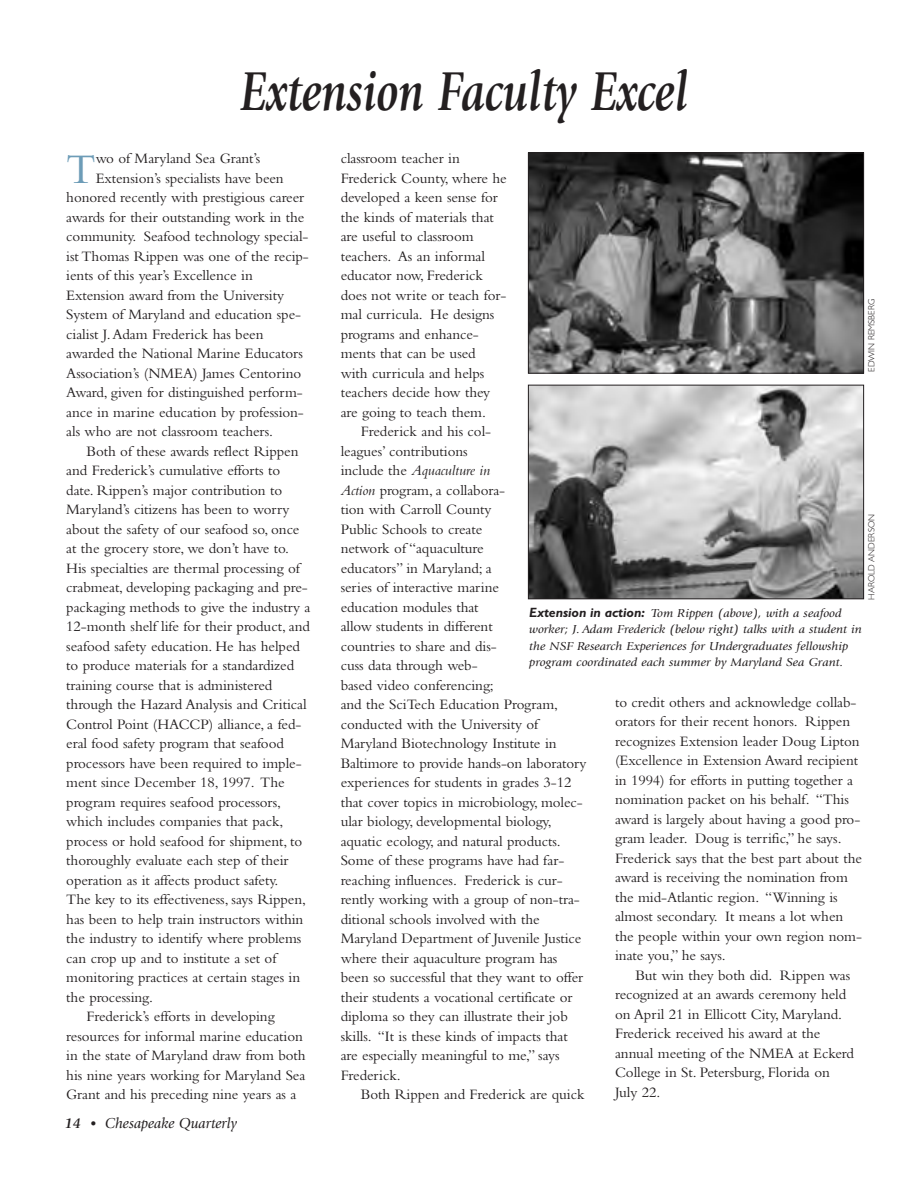
<style>
.page{position:relative;width:918px;height:1188px;background:#fff}
.page>*{position:absolute;margin:0;border:0;box-sizing:border-box;transform-origin:0 0}
.t1{font:italic 700 57px "Giovanni";color:#231f20;scale:.8 1}
.t2{font:43.95px "Bembo";color:#6d9cb7}
.t3{font:15px/19.5px "Bembo";letter-spacing:-.005em;color:#231f20}
.t4{font:italic 15px "Giovanni";color:#231f20}
.t5{font:italic 12px/16.5px "Giovanni";color:#231f20;scale:1.1 1}
.t6{font:300 9px "Gill Sans";color:#231f20}
.s1{font-weight:700}
.s2{font-family:"Bembo";font-weight:700;font-style:normal}
.s3{font-style:italic}
.s4{font-family:"Gill Sans";font-weight:700;font-size:13.5px}
</style>
<div class="page">
<img style="left:530px;top:155px;width:332px;height:217px">
<div style="left:528px;top:153px;width:336px;height:221px;border:1px solid #231f20"></div>
<img style="left:530px;top:387px;width:332px;height:210px">
<div style="left:528px;top:385px;width:336px;height:214px;border:1px solid #231f20"></div>
<h1 class="t1" style="left:241px;top:69px;width:561px">Extension Faculty Excel</h1>
<h2 class="t2" style="left:66px;top:153px;width:31px">T</h2>
<p class="t3" style="left:96px;top:150px;width:166px">wo of Maryland Sea Grant’s</p>
<p class="t3" style="left:96px;top:170px;width:190px">Extension’s specialists have been</p>
<p class="t3" style="left:66px;top:189px;width:240px">honored recently with prestigious career</p>
<p class="t3" style="left:66px;top:209px;width:240px">awards for their outstanding work in the</p>
<p class="t3" style="left:66px;top:228px;width:244px">community. Seafood technology special-</p>
<p class="t3" style="left:66px;top:248px;width:244px">ist Thomas Rippen was one of the recip-</p>
<p class="t3" style="left:66px;top:267px;width:188px">ients of this year’s Excellence in</p>
<p class="t3" style="left:66px;top:287px;width:219px">Extension award from the University</p>
<p class="t3" style="left:66px;top:306px;width:236px">System of Maryland and education spe-</p>
<p class="t3" style="left:66px;top:326px;width:199px">cialist J.Adam Frederick has been</p>
<p class="t3" style="left:66px;top:345px;width:238px">awarded the National Marine Educators</p>
<p class="t3" style="left:66px;top:365px;width:237px">Association’s (NMEA) James Centorino</p>
<p class="t3" style="left:66px;top:384px;width:238px">Award, given for distinguished perform-</p>
<p class="t3" style="left:66px;top:404px;width:239px">ance in marine education by profession-</p>
<p class="t3" style="left:66px;top:423px;width:208px">als who are not classroom teachers.</p>
<p class="t3" style="left:87px;top:443px;width:214px">Both of these awards reflect Rippen</p>
<p class="t3" style="left:66px;top:462px;width:215px">and Frederick’s cumulative efforts to</p>
<p class="t3" style="left:66px;top:482px;width:217px">date. Rippen’s major contribution to</p>
<p class="t3" style="left:66px;top:501px;width:225px">Maryland’s citizens has been to worry</p>
<p class="t3" style="left:66px;top:521px;width:235px">about the safety of our seafood so, once</p>
<p class="t3" style="left:66px;top:540px;width:224px">at the grocery store, we don’t have to.</p>
<p class="t3" style="left:66px;top:560px;width:235px">His specialties are thermal processing of</p>
<p class="t3" style="left:66px;top:579px;width:243px">crabmeat, developing packaging and pre-</p>
<p class="t3" style="left:66px;top:599px;width:246px">packaging methods to give the industry a</p>
<p class="t3" style="left:66px;top:618px;width:245px">12-month shelf life for their product, and</p>
<p class="t3" style="left:66px;top:638px;width:235px">seafood safety education. He has helped</p>
<p class="t3" style="left:66px;top:657px;width:230px">to produce materials for a standardized</p>
<p class="t3" style="left:66px;top:677px;width:208px">training course that is administered</p>
<p class="t3" style="left:66px;top:696px;width:242px">through the Hazard Analysis and Critical</p>
<p class="t3" style="left:66px;top:716px;width:237px">Control Point (HACCP) alliance, a fed-</p>
<p class="t3" style="left:66px;top:735px;width:219px">eral food safety program that seafood</p>
<p class="t3" style="left:66px;top:755px;width:237px">processors have been required to imple-</p>
<p class="t3" style="left:66px;top:774px;width:220px">ment since December 18, 1997. The</p>
<p class="t3" style="left:66px;top:794px;width:216px">program requires seafood processors,</p>
<p class="t3" style="left:66px;top:813px;width:219px">which includes companies that pack,</p>
<p class="t3" style="left:66px;top:833px;width:238px">process or hold seafood for shipment, to</p>
<p class="t3" style="left:66px;top:852px;width:224px">thoroughly evaluate each step of their</p>
<p class="t3" style="left:66px;top:872px;width:214px">operation as it affects product safety.</p>
<p class="t3" style="left:66px;top:891px;width:241px">The key to its effectiveness, says Rippen,</p>
<p class="t3" style="left:66px;top:911px;width:239px">has been to help train instructors within</p>
<p class="t3" style="left:66px;top:930px;width:237px">the industry to identify where problems</p>
<p class="t3" style="left:66px;top:950px;width:212px">can crop up and to institute a set of</p>
<p class="t3" style="left:66px;top:969px;width:235px">monitoring practices at certain stages in</p>
<p class="t3" style="left:66px;top:989px;width:88px">the processing.</p>
<p class="t3" style="left:87px;top:1008px;width:190px">Frederick’s efforts in developing</p>
<p class="t3" style="left:66px;top:1028px;width:238px">resources for informal marine education</p>
<p class="t3" style="left:66px;top:1047px;width:241px">in the state of Maryland draw from both</p>
<p class="t3" style="left:66px;top:1067px;width:241px">his nine years working for Maryland Sea</p>
<p class="t3" style="left:66px;top:1086px;width:232px">Grant and his preceding nine years as a</p>
<p class="t4" style="left:65px;top:1117px;width:174px"><span class="s1">14</span> <span class="s2">•</span> Chesapeake Quarterly</p>
<p class="t3" style="left:341px;top:150px;width:168px">classroom teacher in<br>Frederick County, where he developed a keen sense for the kinds of materials that are useful to classroom teachers. As an informal educator now, Frederick does not write or teach for&shy;mal curricula. He designs programs and enhance&shy;ments that can be used<br>with curricula and helps teachers decide how they are going to teach them.</p>
<p class="t3" style="left:341px;top:423px;width:247px;text-indent:20px">Frederick and his col-<br>leagues’ contributions<br>include the <span class="s3">Aquaculture in<br>Action</span> program, a collabora-<br>tion with Carroll County<br>Public Schools to create<br>network of “aquaculture<br>educators” in Maryland; a<br>series of interactive marine<br>education modules that<br>allow students in different<br>countries to share and dis-<br>cuss data through web-<br>based video conferencing;<br>and the SciTech Education Program, conducted with the University of<br>Maryland Biotechnology Institute in<br>Baltimore to provide hands-on laboratory experiences for students in grades 3-12 that cover topics in microbiology, molec&shy;ular biology, developmental biology, aquatic ecology, and natural products.<br>Some of these programs have had far&shy;reaching influences. Frederick is cur&shy;rently working with a group of non-tra&shy;ditional schools involved with the<br>Maryland Department of Juvenile Justice where their aquaculture program has been so successful that they want to offer their students a vocational certificate or diploma so they can illustrate their job skills. “It is these kinds of impacts that are especially meaningful to me,” says<br>Frederick.</p>
<p class="t3" style="left:361px;top:1086px;width:225px">Both Rippen and Frederick are quick</p>
<p class="t6" style="left:867px;top:372px;width:74px;rotate:-90deg">EDWIN REMSBERG</p>
<p class="t6" style="left:867px;top:600px;width:88px;rotate:-90deg">HAROLD ANDERSON</p>
<p class="t5" style="left:529px;top:605px;width:304px"><span class="s4">Extension in action:</span> Tom Rippen (above), with a seafood worker; J. Adam Frederick (below right) talks with a student in the NSF Research Experiences for Undergraduates fellowship program coordinated each summer by Maryland Sea Grant.</p>
<p class="t3" style="left:615px;top:694px;width:248px">to credit others and acknowledge collab&shy;orators for their recent honors. Rippen recognizes Extension leader Doug Lipton (Excellence in Extension Award recipient in 1994) for efforts in putting together a nomination packet on his behalf. “This award is largely about having a good pro&shy;gram leader. Doug is terrific,” he says.<br>Frederick says that the best part about the award is receiving the nomination from the mid-Atlantic region. “Winning is almost secondary. It means a lot when the people within your own region nom&shy;inate you,” he says.</p>
<p class="t3" style="left:615px;top:967px;width:240px;text-indent:20px">But win they both did. Rippen was recognized at an awards ceremony held on April 21 in Ellicott City, Maryland.<br>Frederick received his award at the annual meeting of the NMEA at Eckerd<br>College in St. Petersburg, Florida on<br>July 22.</p>
</div>
